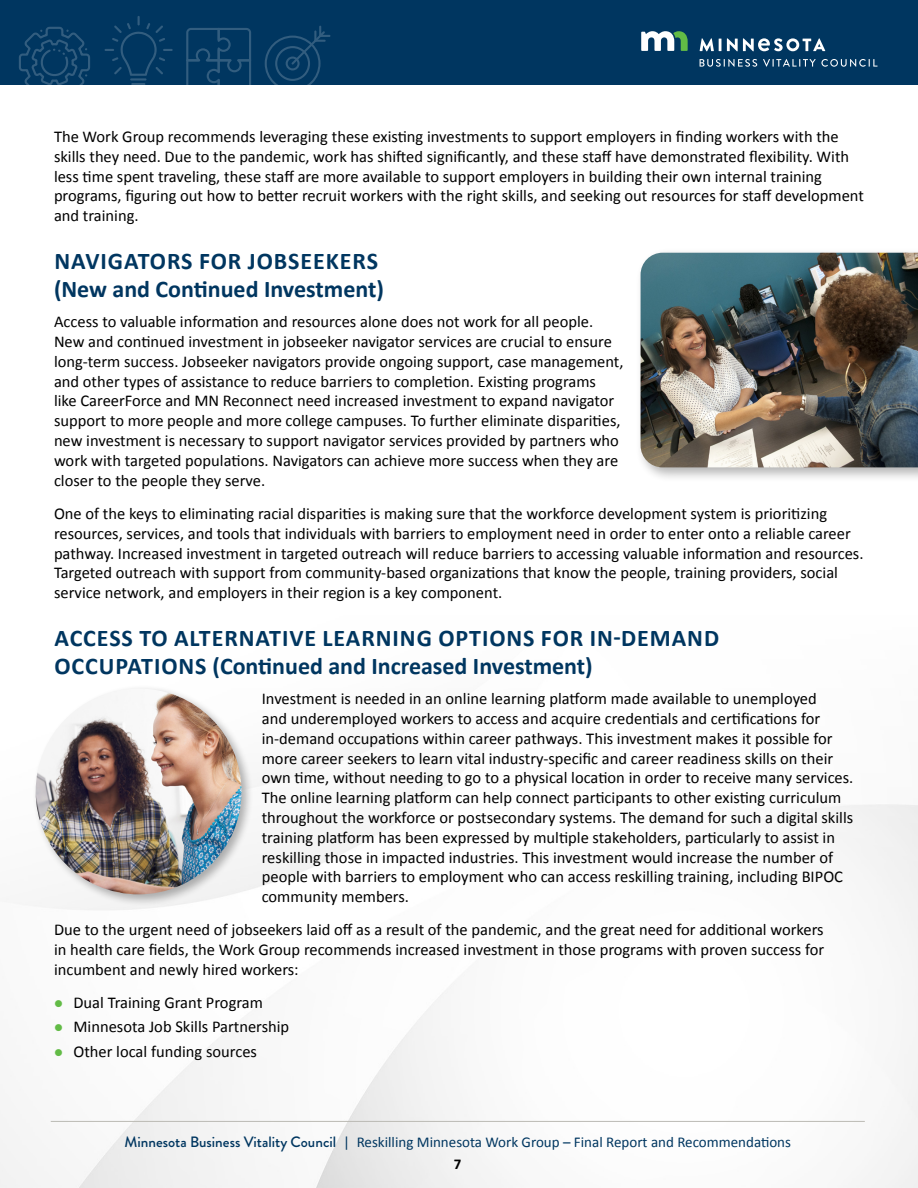
<style>
.page{position:relative;width:918px;height:1188px;background:#fff}
.page>*{position:absolute;margin:0;border:0;box-sizing:border-box;transform-origin:0 0}
.subhead_2_H3{font:700 24px/27.6px "Calibri";letter-spacing:.03em;color:#003660}
.subhead_2_H3-2{font:700 24px/27.6px "Calibri";color:#003660}
.body_text_2{font:16.5px/19.8px "Calibri";color:#000}
.t1{font:15px/22.8px "Calibri";color:#003660;text-align:center}
.s1{font-family:"Brandon Grotesque";font-weight:500}
.s2{font-weight:700;color:#000}
</style>
<div class="page">
<div style="left:0;top:0;width:918px;height:84px;background:#003660"></div>
<hr style="left:51px;top:1121px;width:814px;height:1px;background:#bbbab4">
<svg style="left:641px;top:31px;width:47px;height:20px"></svg>
<svg style="left:700px;top:38px;width:21px;height:13px"></svg>
<svg style="left:727px;top:38px;width:98px;height:13px"></svg>
<svg style="left:700px;top:59px;width:57px;height:8px"></svg>
<svg style="left:763px;top:59px;width:114px;height:8px"></svg>
<svg style="left:19px;top:26px;width:71px;height:58px"></svg>
<hr style="left:130px;top:78px;width:17px;height:3px;background:#fff">
<svg style="left:131px;top:83px;width:14px;height:1px"></svg>
<svg style="left:105px;top:16px;width:68px;height:60px"></svg>
<svg style="left:186px;top:28px;width:65px;height:56px"></svg>
<svg style="left:265px;top:26px;width:65px;height:58px"></svg>
<div style="left:32px;top:685px;width:222px;height:222px;background:#000;opacity:.3"></div>
<img style="left:36px;top:688px;width:206px;height:206px;border-radius:103px">
<div style="left:636px;top:248px;width:282px;height:235px;background:#000;opacity:.3"></div>
<img style="left:641px;top:253px;width:277px;height:214px">
<p class="body_text_2" style="left:54px;top:127px;width:812px">The Work Group recommends leveraging these existing investments to support employers in finding workers with the skills they need. Due to the pandemic, work has shifted significantly, and these staff have demonstrated flexibility. With less time spent traveling, these staff are more available to support employers in building their own internal training programs, figuring out how to better recruit workers with the right skills, and seeking out resources for staff development and training.</p>
<h3 class="subhead_2_H3-2" style="left:54px;top:247px;width:331px">NAVIGATORS FOR JOBSEEKERS (New and Continued Investment)</h3>
<p class="body_text_2" style="left:54px;top:312px;width:571px">Access to valuable information and resources alone does not work for all people.<br>New and continued investment in jobseeker navigator services are crucial to ensure long-term success. Jobseeker navigators provide ongoing support, case management, and other types of assistance to reduce barriers to completion. Existing programs<br>like CareerForce and MN Reconnect need increased investment to expand navigator support to more people and more college campuses. To further eliminate disparities, new investment is necessary to support navigator services provided by partners who work with targeted populations. Navigators can achieve more success when they are closer to the people they serve.</p>
<p class="body_text_2" style="left:54px;top:504px;width:811px">One of the keys to eliminating racial disparities is making sure that the workforce development system is prioritizing resources, services, and tools that individuals with barriers to employment need in order to enter onto a reliable career pathway. Increased investment in targeted outreach will reduce barriers to accessing valuable information and resources.<br>Targeted outreach with support from community-based organizations that know the people, training providers, social service network, and employers in their region is a key component.</p>
<h3 class="subhead_2_H3" style="left:54px;top:624px;width:666px">ACCESS TO ALTERNATIVE LEARNING OPTIONS FOR IN-DEMAND<br>OCCUPATIONS (Continued and Increased Investment)</h3>
<p class="body_text_2" style="left:262px;top:689px;width:593px">Investment is needed in an online learning platform made available to unemployed<br>and underemployed workers to access and acquire credentials and certifications for in-demand occupations within career pathways. This investment makes it possible for more career seekers to learn vital industry-specific and career readiness skills on their own time, without needing to go to a physical location in order to receive many services.<br>The online learning platform can help connect participants to other existing curriculum throughout the workforce or postsecondary systems. The demand for such a digital skills training platform has been expressed by multiple stakeholders, particularly to assist in reskilling those in impacted industries. This investment would increase the number of people with barriers to employment who can access reskilling training, including BIPOC community members.</p>
<p class="body_text_2" style="left:54px;top:920px;width:772px;text-align:justify">Due to the urgent need of jobseekers laid off as a result of the pandemic, and the great need for additional workers in health care fields, the Work Group recommends increased investment in those programs with proven success for incumbent and newly hired workers:</p>
<p class="body_text_2" style="left:74px;top:993px;width:191px">Dual Training Grant Program</p>
<p class="body_text_2" style="left:74px;top:1017px;width:217px">Minnesota Job Skills Partnership</p>
<p class="body_text_2" style="left:74px;top:1041px;width:185px">Other local funding sources</p>
<p class="t1" style="left:125px;top:1130px;width:668px"><span class="s1">Minnesota Business Vitality Council</span> | Reskilling Minnesota Work Group – Final Report and Recommendations<br><span class="s2">7</span></p>
</div>
